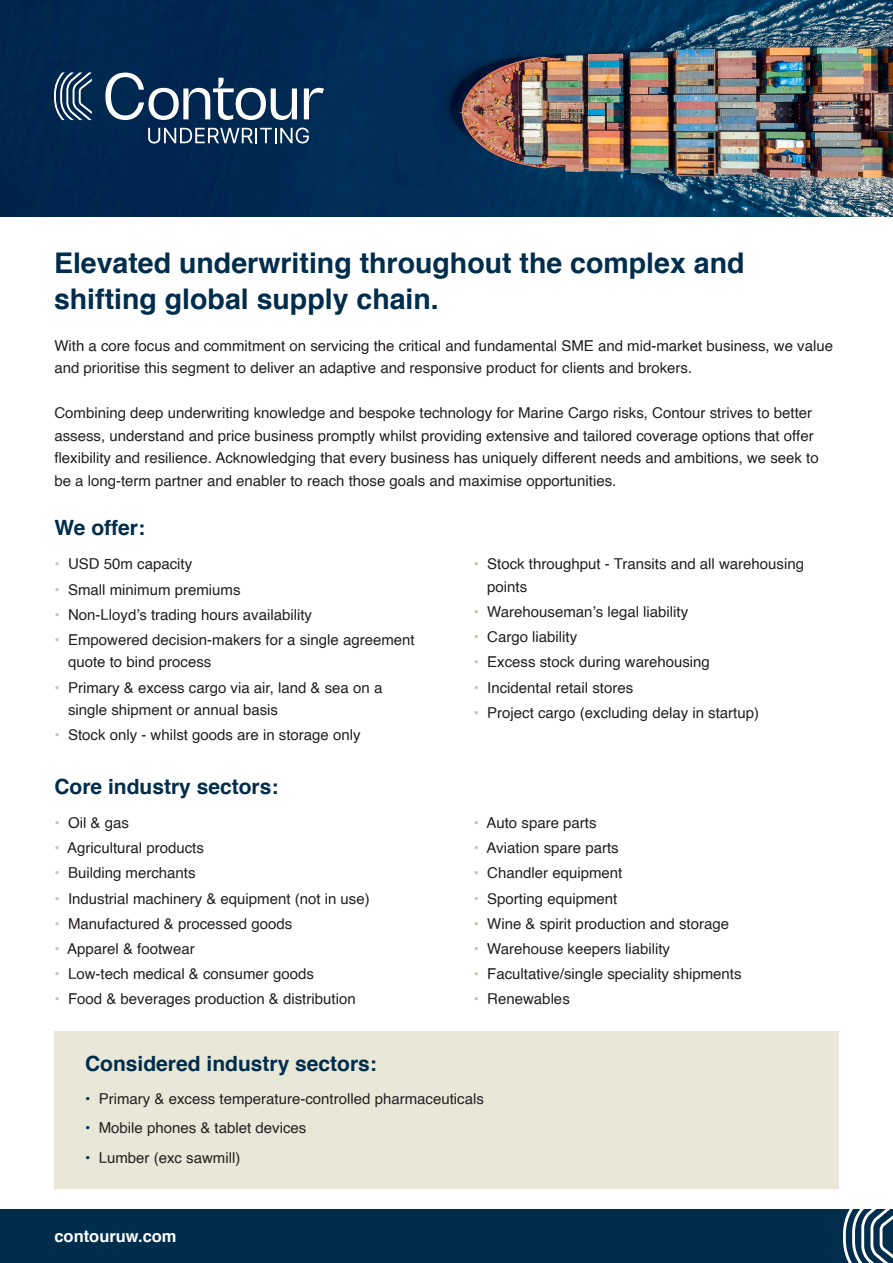
<style>
.page{position:relative;width:893px;height:1263px;background:#fff}
.page>*{position:absolute;margin:0;border:0;box-sizing:border-box;transform-origin:0 0}
.t1{font:700 28.5px/36px "Helvetica";color:#002d4c}
.t2{font:700 21px "Helvetica";color:#002d4c}
.t3{font:700 16.5px "Helvetica";color:#fff}
.t4{font:15px/22.5px "Helvetica";color:#231f20}
.s1{color:#c6c3b4}
.s2{color:#002d4c}
</style>
<div class="page">
<div style="left:54px;top:1031px;width:785px;height:157px;background:#e9e7d7"></div>
<img style="left:0;top:0;width:893px;height:216px">
<div style="left:0;top:1209px;width:893px;height:54px;background:#002d4c"></div>
<svg style="left:105px;top:73px;width:192px;height:47px"></svg>
<svg style="left:304px;top:88px;width:20px;height:31px"></svg>
<svg style="left:54px;top:72px;width:38px;height:48px"></svg>
<svg style="left:148px;top:128px;width:161px;height:16px"></svg>
<svg style="left:843px;top:1209px;width:50px;height:54px"></svg>
<p class="t1" style="left:54px;top:245px;width:692px">Elevated underwriting throughout the complex and shifting global supply chain.</p>
<p class="t4" style="left:54px;top:335px;width:780px">With a core focus and commitment on servicing the critical and fundamental SME and mid-market business, we value and prioritise this segment to deliver an adaptive and responsive product for clients and brokers.</p>
<p class="t4" style="left:54px;top:402px;width:766px">Combining deep underwriting knowledge and bespoke technology for Marine Cargo risks, Contour strives to better assess, understand and price business promptly whilst providing extensive and tailored coverage options that offer flexibility and resilience. Acknowledging that every business has uniquely different needs and ambitions, we seek to be a long-term partner and enabler to reach those goals and maximise opportunities.</p>
<p class="t2" style="left:54px;top:511px;width:92px">We offer:</p>
<p class="t4" style="left:54px;top:553px;width:139px"><span class="s1">•</span> USD 50m capacity</p>
<p class="t4" style="left:54px;top:578px;width:188px"><span class="s1">•</span> Small minimum premiums</p>
<p class="t4" style="left:54px;top:604px;width:259px"><span class="s1">•</span> Non-Lloyd’s trading hours availability</p>
<p class="t4" style="left:68px;top:629px;width:348px;text-indent:-14px"><span class="s1">•</span> Empowered decision-makers for a single agreement quote to bind process</p>
<p class="t4" style="left:68px;top:677px;width:316px;text-indent:-14px"><span class="s1">•</span> Primary &amp; excess cargo via air, land &amp; sea on a single shipment or annual basis</p>
<p class="t4" style="left:54px;top:724px;width:308px"><span class="s1">•</span> Stock only - whilst goods are in storage only</p>
<p class="t2" style="left:54px;top:769px;width:226px">Core industry sectors:</p>
<p class="t4" style="left:54px;top:812px;width:76px"><span class="s1">•</span> Oil &amp; gas</p>
<p class="t4" style="left:54px;top:837px;width:151px"><span class="s1">•</span> Agricultural products</p>
<p class="t4" style="left:54px;top:862px;width:143px"><span class="s1">•</span> Building merchants</p>
<p class="t4" style="left:54px;top:887px;width:317px"><span class="s1">•</span> Industrial machinery &amp; equipment (not in use)</p>
<p class="t4" style="left:54px;top:913px;width:239px"><span class="s1">•</span> Manufactured &amp; processed goods</p>
<p class="t4" style="left:54px;top:938px;width:142px"><span class="s1">•</span> Apparel &amp; footwear</p>
<p class="t4" style="left:54px;top:963px;width:261px"><span class="s1">•</span> Low-tech medical &amp; consumer goods</p>
<p class="t4" style="left:54px;top:988px;width:303px"><span class="s1">•</span> Food &amp; beverages production &amp; distribution</p>
<p class="t2" style="left:85px;top:1047px;width:293px">Considered industry sectors:</p>
<p class="t4" style="left:487px;top:553px;width:318px;text-indent:-14px"><span class="s1">•</span> Stock throughput - Transits and all warehousing points</p>
<p class="t4" style="left:474px;top:601px;width:216px"><span class="s1">•</span> Warehouseman’s legal liability</p>
<p class="t4" style="left:474px;top:626px;width:105px"><span class="s1">•</span> Cargo liability</p>
<p class="t4" style="left:474px;top:651px;width:238px"><span class="s1">•</span> Excess stock during warehousing</p>
<p class="t4" style="left:474px;top:677px;width:161px"><span class="s1">•</span> Incidental retail stores</p>
<p class="t4" style="left:474px;top:702px;width:287px"><span class="s1">•</span> Project cargo (excluding delay in startup)</p>
<p class="t4" style="left:474px;top:812px;width:124px"><span class="s1">•</span> Auto spare parts</p>
<p class="t4" style="left:474px;top:837px;width:147px"><span class="s1">•</span> Aviation spare parts</p>
<p class="t4" style="left:474px;top:862px;width:150px"><span class="s1">•</span> Chandler equipment</p>
<p class="t4" style="left:474px;top:887px;width:145px"><span class="s1">•</span> Sporting equipment</p>
<p class="t4" style="left:474px;top:913px;width:257px"><span class="s1">•</span> Wine &amp; spirit production and storage</p>
<p class="t4" style="left:474px;top:938px;width:198px"><span class="s1">•</span> Warehouse keepers liability</p>
<p class="t4" style="left:474px;top:963px;width:269px"><span class="s1">•</span> Facultative/single speciality shipments</p>
<p class="t4" style="left:474px;top:988px;width:98px"><span class="s1">•</span> Renewables</p>
<p class="t4" style="left:85px;top:1088px;width:400px"><span class="s2">•</span> Primary &amp; excess temperature-controlled pharmaceuticals</p>
<p class="t4" style="left:85px;top:1117px;width:223px"><span class="s2">•</span> Mobile phones &amp; tablet devices</p>
<p class="t4" style="left:85px;top:1146px;width:157px"><span class="s2">•</span> Lumber (exc sawmill)</p>
<p class="t3" style="left:54px;top:1222px;width:124px">contouruw.com</p>
</div>
